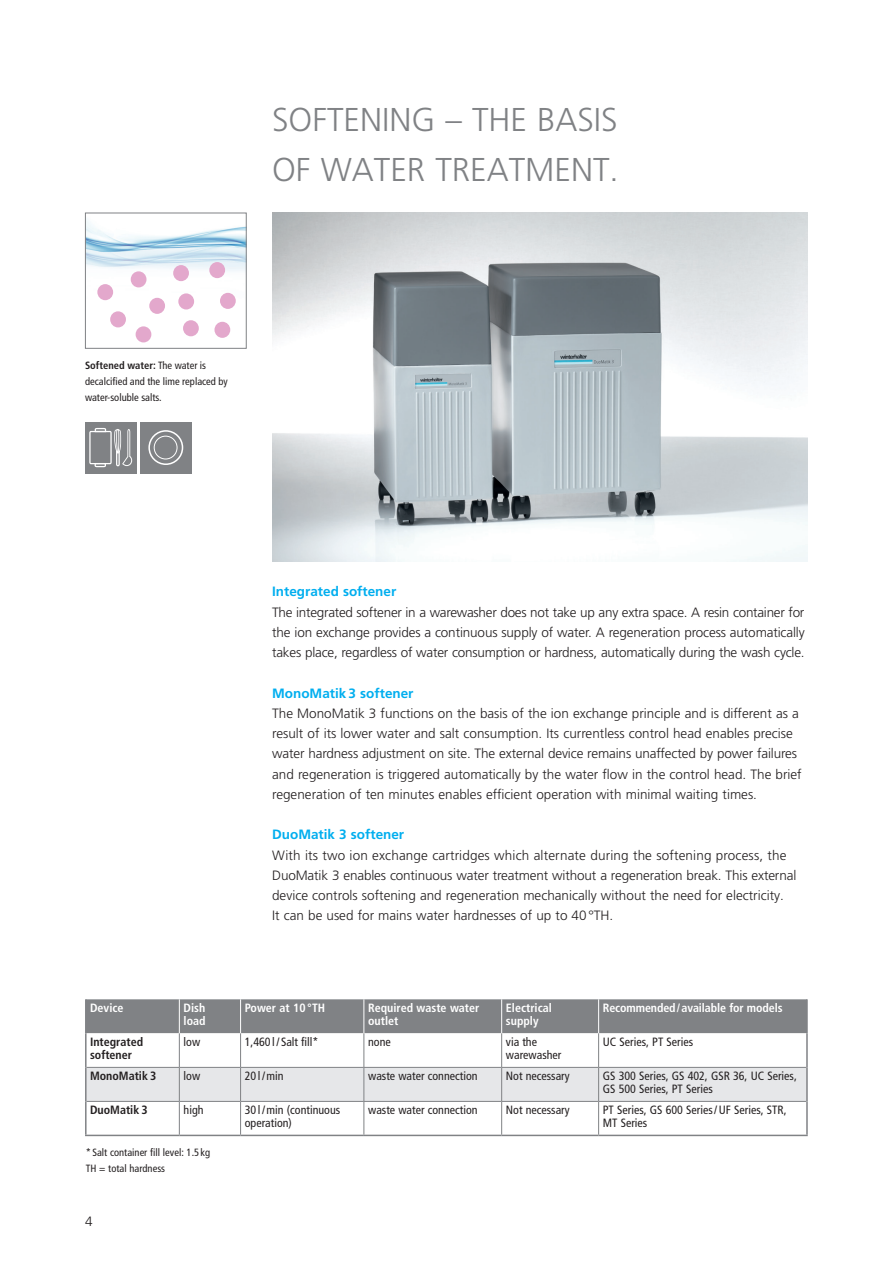
<style>
.page{position:relative;width:893px;height:1263px;background:#fff}
.page>*{position:absolute;margin:0;border:0;box-sizing:border-box;transform-origin:0 0}
.t1{font:300 33px/49.5px "Frutiger LT Pro";color:#808285}
.t2{font:300 13.5px/20.2px "Frutiger LT Pro";color:#231f20}
.t3{font:700 13.5px "Frutiger LT Pro";color:#00aeef}
.t4{font:condensed 12px/13.5px "Frutiger LT Pro";color:#231f20}
.t5{font:700 condensed 12px/13.5px "Frutiger LT Pro";color:#fff}
.t6{font:700 condensed 12px/13.5px "Frutiger LT Pro";color:#231f20}
.t7{font:condensed 10.5px/15.8px "Frutiger LT Pro";color:#231f20}
.s1{font-weight:700}
</style>
<div class="page">
<img style="left:272px;top:213px;width:536px;height:348px">
<img style="left:87px;top:221px;width:158px;height:122px">
<div style="left:85px;top:213px;width:162px;height:136px;border:1px solid #808285"></div>
<div style="left:97px;top:284px;width:16px;height:16px;background:#e3a8cc;border-radius:50%"></div>
<div style="left:220px;top:293px;width:16px;height:16px;background:#e3a8cc;border-radius:50%"></div>
<div style="left:209px;top:262px;width:16px;height:16px;background:#e3a8cc;border-radius:50%"></div>
<div style="left:149px;top:298px;width:16px;height:16px;background:#e3a8cc;border-radius:50%"></div>
<div style="left:131px;top:271px;width:15px;height:16px;background:#e3a8cc;border-radius:50%"></div>
<div style="left:110px;top:311px;width:16px;height:16px;background:#e3a8cc;border-radius:50%"></div>
<div style="left:173px;top:265px;width:16px;height:16px;background:#e3a8cc;border-radius:50%"></div>
<div style="left:183px;top:320px;width:16px;height:16px;background:#e3a8cc;border-radius:50%"></div>
<div style="left:214px;top:322px;width:16px;height:16px;background:#e3a8cc;border-radius:50%"></div>
<div style="left:178px;top:293px;width:16px;height:16px;background:#e3a8cc;border-radius:50%"></div>
<div style="left:136px;top:326px;width:15px;height:16px;background:#e3a8cc;border-radius:50%"></div>
<div style="left:87px;top:999px;width:719px;height:34px;background:#808285"></div>
<svg style="left:87px;top:1033px;width:719px;height:102px"></svg>
<div style="left:87px;top:1068px;width:719px;height:33px;background:#e6e7e9"></div>
<div style="left:599px;top:1101px;width:208px;height:34px;background:#fff"></div>
<hr style="left:179px;top:999px;width:1px;height:34px;background:#fff">
<hr style="left:240px;top:999px;width:1px;height:34px;background:#fff">
<hr style="left:363px;top:999px;width:1px;height:34px;background:#fff">
<hr style="left:501px;top:999px;width:1px;height:34px;background:#fff">
<hr style="left:598px;top:999px;width:1px;height:34px;background:#fff">
<hr style="left:85px;top:999px;width:2px;height:34px;background:#808285">
<hr style="left:85px;top:1033px;width:2px;height:34px;background:#808285">
<hr style="left:806px;top:999px;width:2px;height:34px;background:#808285">
<hr style="left:806px;top:1033px;width:2px;height:34px;background:#808285">
<hr style="left:85px;top:1067px;width:2px;height:34px;background:#808285">
<hr style="left:806px;top:1067px;width:2px;height:34px;background:#808285">
<hr style="left:806px;top:1101px;width:2px;height:34px;background:#808285">
<hr style="left:85px;top:1101px;width:2px;height:34px;background:#808285">
<hr style="left:85px;top:1135px;width:94px;height:1px;background:#808285">
<hr style="left:179px;top:1135px;width:62px;height:1px;background:#808285">
<hr style="left:241px;top:1135px;width:123px;height:1px;background:#808285">
<hr style="left:364px;top:1135px;width:138px;height:1px;background:#808285">
<hr style="left:502px;top:1135px;width:97px;height:1px;background:#808285">
<hr style="left:599px;top:1135px;width:209px;height:1px;background:#808285">
<hr style="left:87px;top:1067px;width:92px;height:1px;background:#808285">
<hr style="left:179px;top:1067px;width:62px;height:1px;background:#808285">
<hr style="left:241px;top:1067px;width:123px;height:1px;background:#808285">
<hr style="left:364px;top:1067px;width:138px;height:1px;background:#808285">
<hr style="left:502px;top:1067px;width:97px;height:1px;background:#808285">
<hr style="left:599px;top:1067px;width:207px;height:1px;background:#808285">
<hr style="left:87px;top:1101px;width:92px;height:1px;background:#808285">
<hr style="left:179px;top:1101px;width:62px;height:1px;background:#808285">
<hr style="left:241px;top:1101px;width:123px;height:1px;background:#808285">
<hr style="left:364px;top:1101px;width:138px;height:1px;background:#808285">
<hr style="left:502px;top:1101px;width:97px;height:1px;background:#808285">
<hr style="left:179px;top:1033px;width:1px;height:34px;background:#808285">
<hr style="left:240px;top:1033px;width:1px;height:34px;background:#808285">
<hr style="left:179px;top:1068px;width:1px;height:33px;background:#808285">
<hr style="left:240px;top:1068px;width:1px;height:33px;background:#808285">
<hr style="left:179px;top:1102px;width:1px;height:33px;background:#808285">
<hr style="left:240px;top:1102px;width:1px;height:33px;background:#808285">
<hr style="left:363px;top:1033px;width:1px;height:34px;background:#808285">
<hr style="left:501px;top:1033px;width:1px;height:34px;background:#808285">
<hr style="left:363px;top:1068px;width:1px;height:33px;background:#808285">
<hr style="left:501px;top:1068px;width:1px;height:33px;background:#808285">
<hr style="left:363px;top:1102px;width:1px;height:33px;background:#808285">
<hr style="left:501px;top:1102px;width:1px;height:33px;background:#808285">
<hr style="left:598px;top:1033px;width:1px;height:34px;background:#808285">
<hr style="left:598px;top:1068px;width:1px;height:33px;background:#808285">
<hr style="left:598px;top:1102px;width:1px;height:33px;background:#808285">
<hr style="left:599px;top:1101px;width:207px;height:1px;background:#808285">
<div style="left:85px;top:422px;width:51px;height:51px;background:#808285"></div>
<svg style="left:89px;top:428px;width:43px;height:39px"></svg>
<div style="left:140px;top:422px;width:51px;height:51px;background:#808285"></div>
<div style="left:148px;top:430px;width:35px;height:35px;border:2px solid #fff;border-radius:50%"></div>
<div style="left:154px;top:436px;width:23px;height:23px;border:1px solid #fff;border-radius:50%"></div>
<h1 class="t1" style="left:272px;top:95px;width:348px">SOFTENING – THE BASIS<br>OF WATER TREATMENT.</h1>
<p class="t7" style="left:85px;top:358px;width:144px"><span class="s1">Softened water:</span> The water is decalcified and the lime replaced by water-soluble salts.</p>
<p class="t3" style="left:272px;top:584px;width:126px">Integrated softener</p>
<p class="t2" style="left:272px;top:602px;width:534px;text-align:justify">The integrated softener in a warewasher does not take up any extra space. A resin container for the ion exchange provides a continuous supply of water. A regeneration process automatically takes place, regardless of water consumption or hardness, automatically during the wash cycle.</p>
<p class="t3" style="left:272px;top:685px;width:143px">MonoMatik 3 softener</p>
<p class="t2" style="left:272px;top:703px;width:531px">The MonoMatik 3 functions on the basis of the ion exchange principle and is different as a result of its lower water and salt consumption. Its currentless control head enables precise water hardness adjustment on site. The external device remains unaffected by power failures and regeneration is triggered automatically by the water flow in the control head. The brief regeneration of ten minutes enables efficient operation with minimal waiting times.</p>
<p class="t3" style="left:272px;top:827px;width:134px">DuoMatik 3 softener</p>
<p class="t2" style="left:272px;top:845px;width:526px">With its two ion exchange cartridges which alternate during the softening process, the DuoMatik 3 enables continuous water treatment without a regeneration break. This external device controls softening and regeneration mechanically without the need for electricity.<br>It can be used for mains water hardnesses of up to 40°TH.</p>
<p class="t5" style="left:90px;top:1001px;width:35px">Device</p>
<p class="t5" style="left:184px;top:1001px;width:24px">Dish load</p>
<p class="t5" style="left:245px;top:1001px;width:82px">Power at 10°TH</p>
<p class="t5" style="left:368px;top:1001px;width:113px">Required waste water outlet</p>
<p class="t5" style="left:506px;top:1001px;width:48px">Electrical supply</p>
<p class="t5" style="left:603px;top:1001px;width:181px">Recommended/available for models</p>
<p class="t6" style="left:90px;top:1035px;width:55px">Integrated softener</p>
<p class="t4" style="left:184px;top:1035px;width:18px">low</p>
<p class="t4" style="left:245px;top:1035px;width:75px">1,460 l/ Salt fill*</p>
<p class="t4" style="left:368px;top:1035px;width:24px">none</p>
<p class="t4" style="left:506px;top:1035px;width:57px">via the warewasher</p>
<p class="t4" style="left:603px;top:1035px;width:92px">UC Series, PT Series</p>
<p class="t6" style="left:90px;top:1069px;width:68px">MonoMatik 3</p>
<p class="t4" style="left:184px;top:1069px;width:18px">low</p>
<p class="t4" style="left:245px;top:1069px;width:40px">20l/min</p>
<p class="t4" style="left:368px;top:1069px;width:111px">waste water connection</p>
<p class="t4" style="left:506px;top:1069px;width:65px">Not necessary</p>
<p class="t4" style="left:603px;top:1069px;width:196px">GS 300 Series, GS 402, GSR 36, UC Series,<br>GS 500 Series, PT Series</p>
<p class="t6" style="left:90px;top:1103px;width:59px">DuoMatik 3</p>
<p class="t4" style="left:184px;top:1103px;width:22px">high</p>
<p class="t4" style="left:245px;top:1103px;width:97px">30 l/min (continuous operation)</p>
<p class="t4" style="left:368px;top:1103px;width:111px">waste water connection</p>
<p class="t4" style="left:506px;top:1103px;width:65px">Not necessary</p>
<p class="t4" style="left:603px;top:1103px;width:185px">PT Series, GS 600 Series/UF Series, STR,<br>MT Series</p>
<p class="t7" style="left:86px;top:1144px;width:126px">* Salt container fill level: 1.5 kg<br>TH = total hardness</p>
<p class="t2" style="left:85px;top:1211px;width:9px">4</p>
</div>
